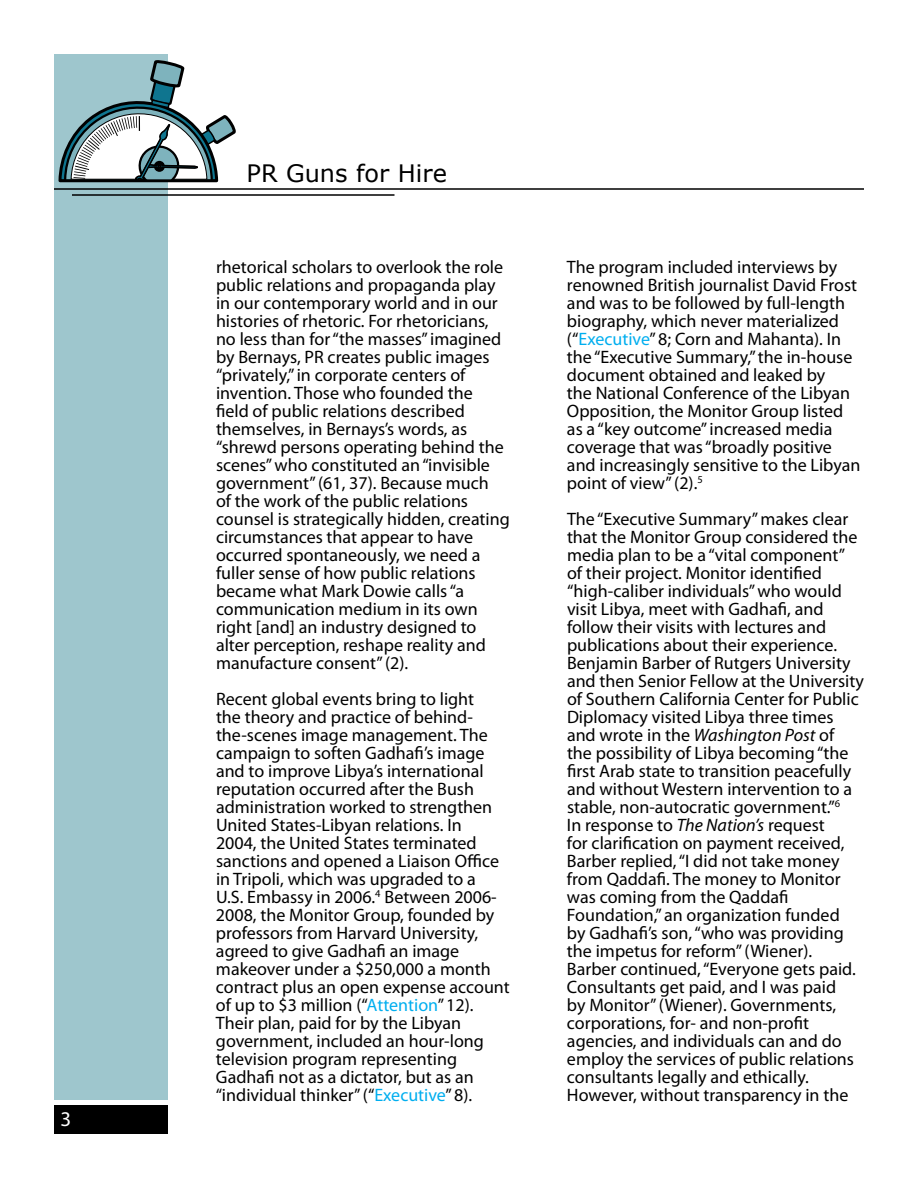
<style>
.page{position:relative;width:918px;height:1188px;background:#fff}
.page>*{position:absolute;margin:0;border:0;box-sizing:border-box;transform-origin:0 0}
.t1{font:24px "Verdana";color:#000}
.t2{font:21px "Myriad Pro";color:#fff}
.t3{font:18px/18px "Myriad Pro";color:#000}
.s1{color:#00aeef}
.s2{font-style:italic}
</style>
<div class="page">
<div style="left:54px;top:54px;width:114px;height:1046px;background:#9ec6cd"></div>
<div style="left:54px;top:1106px;width:114px;height:28px;background:#000"></div>
<hr style="left:54px;top:188px;width:810px;height:2px;background:#000">
<hr style="left:72px;top:194px;width:322px;height:2px;background:#000">
<svg style="left:58px;top:60px;width:178px;height:123px"></svg>
<hr style="left:61px;top:180px;width:155px;height:1px;background:#000">
<p class="t2" style="left:60px;top:1106px;width:12px">3</p>
<h1 class="t1" style="left:247px;top:157px;width:202px">PR Guns for Hire</h1>
<p class="t3" style="left:216px;top:258px;width:295px">rhetorical scholars to overlook the role public relations and propaganda play in our contemporary world and in our histories of rhetoric. For rhetoricians, no less than for “the masses” imagined by Bernays, PR creates public images “privately,” in corporate centers of invention. Those who founded the field of public relations described themselves, in Bernays’s words, as “shrewd persons operating behind the scenes” who constituted an “invisible government” (61, 37). Because much<br>of the work of the public relations counsel is strategically hidden, creating circumstances that appear to have occurred spontaneously, we need a fuller sense of how public relations became what Mark Dowie calls “a communication medium in its own right [and] an industry designed to alter perception, reshape reality and manufacture consent” (2).</p>
<p class="t3" style="left:216px;top:690px;width:295px">Recent global events bring to light<br>the theory and practice of behind&shy;the-scenes image management. The campaign to soften Gadhafi’s image and to improve Libya’s international reputation occurred after the Bush administration worked to strengthen United States-Libyan relations. In<br>2004, the United States terminated sanctions and opened a Liaison Office in Tripoli, which was upgraded to a<br>U.S. Embassy in 2006.<sup>4</sup> Between 2006- 2008, the Monitor Group, founded by professors from Harvard University, agreed to give Gadhafi an image makeover under a $250,000 a month contract plus an open expense account of up to $3 million (“<span class="s1">Attention</span>” 12).<br>Their plan, paid for by the Libyan government, included an hour-long television program representing Gadhafi not as a dictator, but as an “individual thinker” (“<span class="s1">Executive</span>” 8).</p>
<p class="t3" style="left:567px;top:258px;width:295px">The program included interviews by renowned British journalist David Frost and was to be followed by full-length biography, which never materialized (“<span class="s1">Executive</span>” 8; Corn and Mahanta). In the “Executive Summary,” the in-house document obtained and leaked by<br>the National Conference of the Libyan Opposition, the Monitor Group listed as a “key outcome” increased media coverage that was “broadly positive and increasingly sensitive to the Libyan point of view” (2).<sup>5</sup></p>
<p class="t3" style="left:567px;top:510px;width:298px">The “Executive Summary” makes clear that the Monitor Group considered the media plan to be a “vital component” of their project. Monitor identified “high-caliber individuals” who would visit Libya, meet with Gadhafi, and follow their visits with lectures and publications about their experience.<br>Benjamin Barber of Rutgers University and then Senior Fellow at the University of Southern California Center for Public Diplomacy visited Libya three times and wrote in the <span class="s2">Washington Post</span> of<br>the possibility of Libya becoming “the first Arab state to transition peacefully and without Western intervention to a stable, non-autocratic government.”<sup>6<br></sup>In response to <span class="s2">The Nation’s</span> request<br>for clarification on payment received, Barber replied, “I did not take money from Qaddafi. The money to Monitor was coming from the Qaddafi Foundation,” an organization funded<br>by Gadhafi’s son, “who was providing the impetus for reform” (Wiener).<br>Barber continued, “Everyone gets paid.<br>Consultants get paid, and I was paid<br>by Monitor” (Wiener). Governments, corporations, for- and non-profit agencies, and individuals can and do employ the services of public relations consultants legally and ethically.<br>However, without transparency in the</p>
</div>
